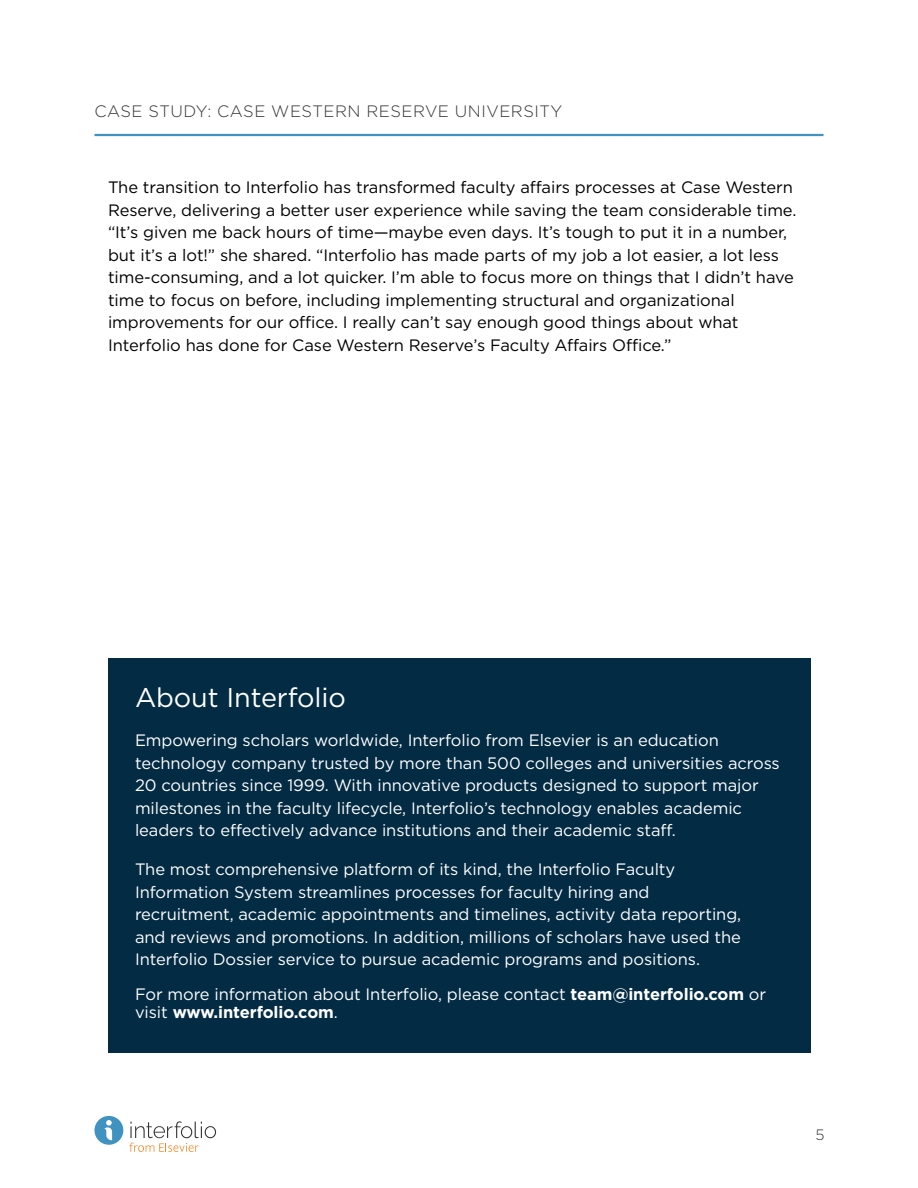
<style>
.page{position:relative;width:918px;height:1188px;background:#fff}
.page>*{position:absolute;margin:0;border:0;box-sizing:border-box;transform-origin:0 0}
.t1{font:27px "Gotham";letter-spacing:-.005em;color:#fff}
.t2{font:16.5px/22.5px "Gotham";letter-spacing:-.005em;color:#fff}
.t3{font:16.5px/22.5px "Gotham";letter-spacing:-.005em;color:#000}
.t4{font:300 16.5px "Gotham";letter-spacing:.03em;color:#343333}
.t5{font:300 15px "Gotham";color:#343333}
.s1{font-weight:700}
</style>
<div class="page">
<hr style="left:95px;top:134px;width:729px;height:2px;background:#4092c1">
<div style="left:95px;top:1116px;width:28px;height:29px;background:#4092c1;border-radius:50%"></div>
<svg style="left:104px;top:1120px;width:8px;height:20px"></svg>
<svg style="left:129px;top:1121px;width:88px;height:31px"></svg>
<div style="left:108px;top:659px;width:702px;height:394px;background:#032b43"></div>
<p class="t4" style="left:94px;top:104px;width:469px">CASE STUDY: CASE WESTERN RESERVE UNIVERSITY</p>
<p class="t3" style="left:108px;top:177px;width:690px">The transition to Interfolio has transformed faculty affairs processes at Case Western Reserve, delivering a better user experience while saving the team considerable time. “It’s given me back hours of time—maybe even days. It’s tough to put it in a number, but it’s a lot!” she shared. “Interfolio has made parts of my job a lot easier, a lot less time-consuming, and a lot quicker. I’m able to focus more on things that I didn’t have time to focus on before, including implementing structural and organizational improvements for our office. I really can’t say enough good things about what Interfolio has done for Case Western Reserve’s Faculty Affairs Office.”</p>
<h1 class="t1" style="left:135px;top:686px;width:212px">About Interfolio</h1>
<p class="t2" style="left:135px;top:730px;width:646px">Empowering scholars worldwide, Interfolio from Elsevier is an education technology company trusted by more than 500 colleges and universities across 20 countries since 1999. With innovative products designed to support major milestones in the faculty lifecycle, Interfolio’s technology enables academic leaders to effectively advance institutions and their academic staff.</p>
<p class="t2" style="left:135px;top:859px;width:608px">The most comprehensive platform of its kind, the Interfolio Faculty Information System streamlines processes for faculty hiring and recruitment, academic appointments and timelines, activity data reporting, and reviews and promotions. In addition, millions of scholars have used the Interfolio Dossier service to pursue academic programs and positions.</p>
<p class="t2" style="left:135px;top:986px;width:633px;line-height:18px">For more information about Interfolio, please contact <span class="s1">team@interfolio.com</span> or visit <span class="s1">www.interfolio.com</span>.</p>
<p class="t5" style="left:815px;top:1128px;width:11px">5</p>
</div>
